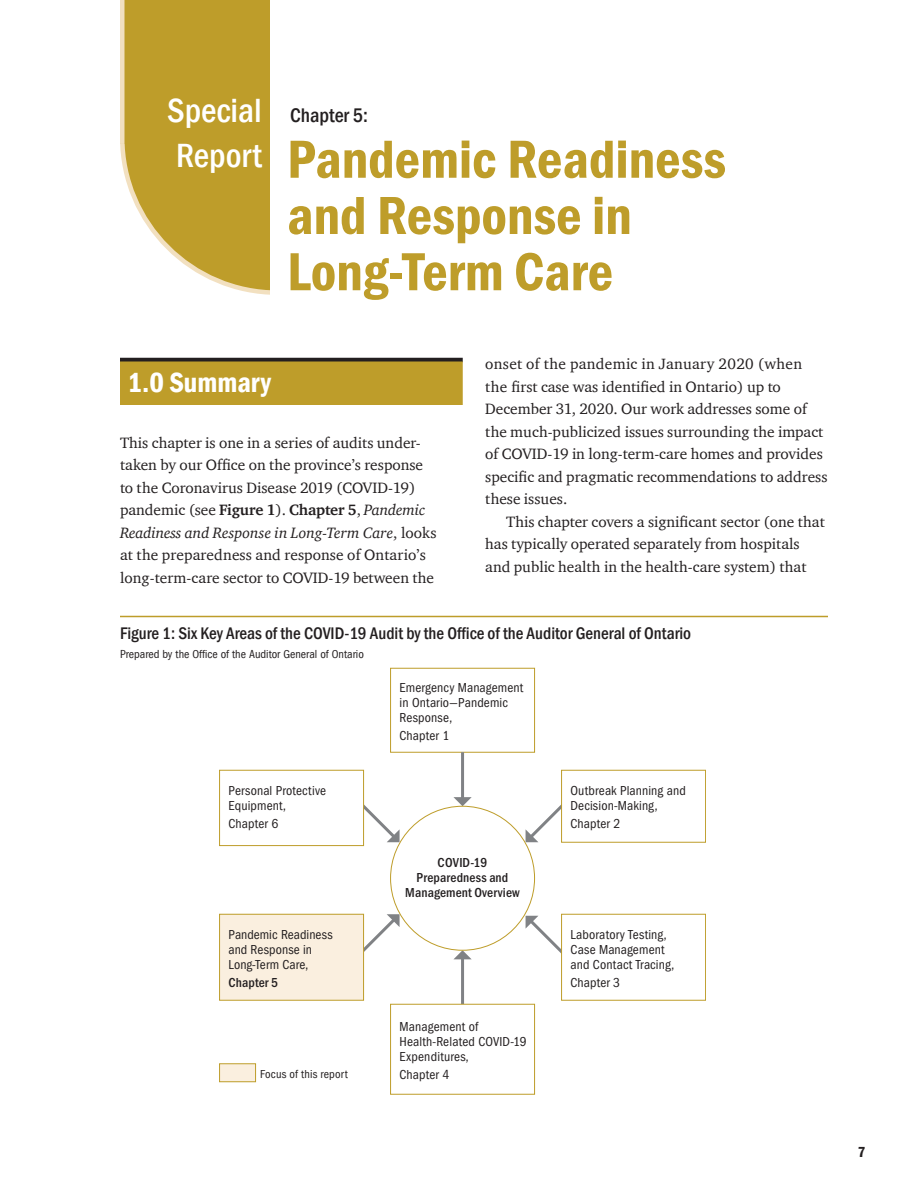
<style>
.page{position:relative;width:918px;height:1188px;background:#fff}
.page>*{position:absolute;margin:0;border:0;box-sizing:border-box;transform-origin:0 0}
.t1{font:600 condensed 55.5px/56.2px "Franklin Gothic";color:#be9d2a}
.t2{font:500 condensed 34.5px/45px "Franklin Gothic";color:#fff}
.t3{font:600 condensed 28.5px "Franklin Gothic";color:#fff}
.t4{font:500 condensed 20.25px "Franklin Gothic";color:#231f20}
.t5{font:500 condensed 17.25px "Franklin Gothic";color:#231f20}
.t6{font:15.3px/22.5px "Charter ITC";color:#231f20}
.t7{font:600 condensed 15px "Franklin Gothic";color:#231f20}
.t8{font:13.5px/15px "Franklin Got Cd ITCTT";letter-spacing:.01em;color:#231f20}
.t9{font:500 condensed 13.5px/15px "Franklin Gothic";letter-spacing:.01em;color:#231f20;text-align:center}
.t10{font:12px "Franklin Got Cd ITCTT";color:#231f20}
.s1{font-weight:700}
.s2{font-style:italic}
</style>
<div class="page">
<svg style="left:120px;top:144px;width:150px;height:151px"></svg>
<div style="left:120px;top:0;width:150px;height:144px;background:#be9d2a"></div>
<hr style="left:120px;top:0;width:4px;height:144px;background:#f2e0c0">
<svg style="left:120px;top:358px;width:343px;height:4px"></svg>
<div style="left:120px;top:362px;width:343px;height:43px;background:#be9d2a"></div>
<hr style="left:120px;top:616px;width:708px;height:1px;background:#be9d2a">
<div style="left:390px;top:668px;width:145px;height:85px;border:1px solid #be9d2a"></div>
<hr style="left:461px;top:752px;width:3px;height:46px;background:#808285">
<svg style="left:453px;top:797px;width:19px;height:9px"></svg>
<svg style="left:364px;top:795px;width:36px;height:47px"></svg>
<svg style="left:526px;top:805px;width:35px;height:37px"></svg>
<hr style="left:461px;top:958px;width:3px;height:46px;background:#808285">
<svg style="left:453px;top:950px;width:19px;height:9px"></svg>
<svg style="left:364px;top:914px;width:36px;height:48px"></svg>
<svg style="left:526px;top:916px;width:35px;height:37px"></svg>
<div style="left:561px;top:914px;width:145px;height:87px;border:1px solid #be9d2a"></div>
<div style="left:561px;top:770px;width:145px;height:73px;border:1px solid #be9d2a"></div>
<div style="left:219px;top:770px;width:145px;height:76px;border:1px solid #be9d2a"></div>
<div style="left:220px;top:914px;width:144px;height:86px;background:#faefdf"></div>
<div style="left:219px;top:914px;width:145px;height:87px;border:1px solid #be9d2a"></div>
<div style="left:220px;top:1064px;width:36px;height:18px;background:#faefdf"></div>
<div style="left:219px;top:1063px;width:37px;height:19px;border:1px solid #be9d2a"></div>
<div style="left:390px;top:1004px;width:145px;height:91px;background:#fff;border:1px solid #be9d2a"></div>
<h2 class="t2" style="left:167px;top:87px;width:96px">Special<br>Report</h2>
<h3 class="t4" style="left:290px;top:101px;width:80px">Chapter 5:</h3>
<h1 class="t1" style="left:287px;top:130px;width:440px">Pandemic Readiness and Response in<br>Long-Term Care</h1>
<h3 class="t3" style="left:128px;top:363px;width:145px">1.0 Summary</h3>
<p class="t6" style="left:120px;top:431px;width:318px">This chapter is one in a series of audits under&shy;taken by our Office on the province’s response to the Coronavirus Disease 2019 (COVID-19) pandemic (see <span class="s1">Figure 1</span>). <span class="s1">Chapter 5</span>, <span class="s2">Pandemic Readiness and Response in Long-Term Care</span>, looks at the preparedness and response of Ontario’s long-term-care sector to COVID-19 between the</p>
<p class="t6" style="left:485px;top:352px;width:344px">onset of the pandemic in January 2020 (when the first case was identified in Ontario) up to December 31, 2020. Our work addresses some of the much-publicized issues surrounding the impact of COVID-19 in long-term-care homes and provides specific and pragmatic recommendations to address these issues.</p>
<p class="t6" style="left:485px;top:510px;width:341px;text-indent:21px">This chapter covers a significant sector (one that has typically operated separately from hospitals and public health in the health-care system) that</p>
<p class="t5" style="left:120px;top:622px;width:573px">Figure 1: Six Key Areas of the COVID-19 Audit by the Office of the Auditor General of Ontario</p>
<p class="t10" style="left:120px;top:647px;width:245px">Prepared by the Office of the Auditor General of Ontario</p>
<p class="t8" style="left:229px;top:783px;width:99px">Personal Protective<br>Equipment,</p>
<p class="t8" style="left:229px;top:816px;width:51px">Chapter 6</p>
<p class="t8" style="left:229px;top:927px;width:106px">Pandemic Readiness and Response in<br>Long-Term Care,</p>
<p class="t9" style="left:229px;top:975px;width:51px">Chapter 5</p>
<p class="t10" style="left:260px;top:1067px;width:89px">Focus of this report</p>
<p class="t8" style="left:400px;top:680px;width:125px">Emergency Management in Ontario—Pandemic<br>Response,</p>
<p class="t8" style="left:400px;top:728px;width:51px">Chapter 1</p>
<p class="t9" style="left:405px;top:855px;width:116px">COVID-19<br>Preparedness and<br>Management Overview</p>
<p class="t8" style="left:400px;top:1019px;width:129px">Management of<br>Health-Related COVID-19<br>Expenditures,</p>
<p class="t8" style="left:400px;top:1067px;width:51px">Chapter 4</p>
<p class="t8" style="left:571px;top:783px;width:117px">Outbreak Planning and<br>Decision-Making,</p>
<p class="t8" style="left:571px;top:816px;width:51px">Chapter 2</p>
<p class="t8" style="left:571px;top:927px;width:105px">Laboratory Testing,<br>Case Management and Contact Tracing,</p>
<p class="t8" style="left:571px;top:975px;width:51px">Chapter 3</p>
<p class="t7" style="left:858px;top:1141px;width:9px">7</p>
</div>
